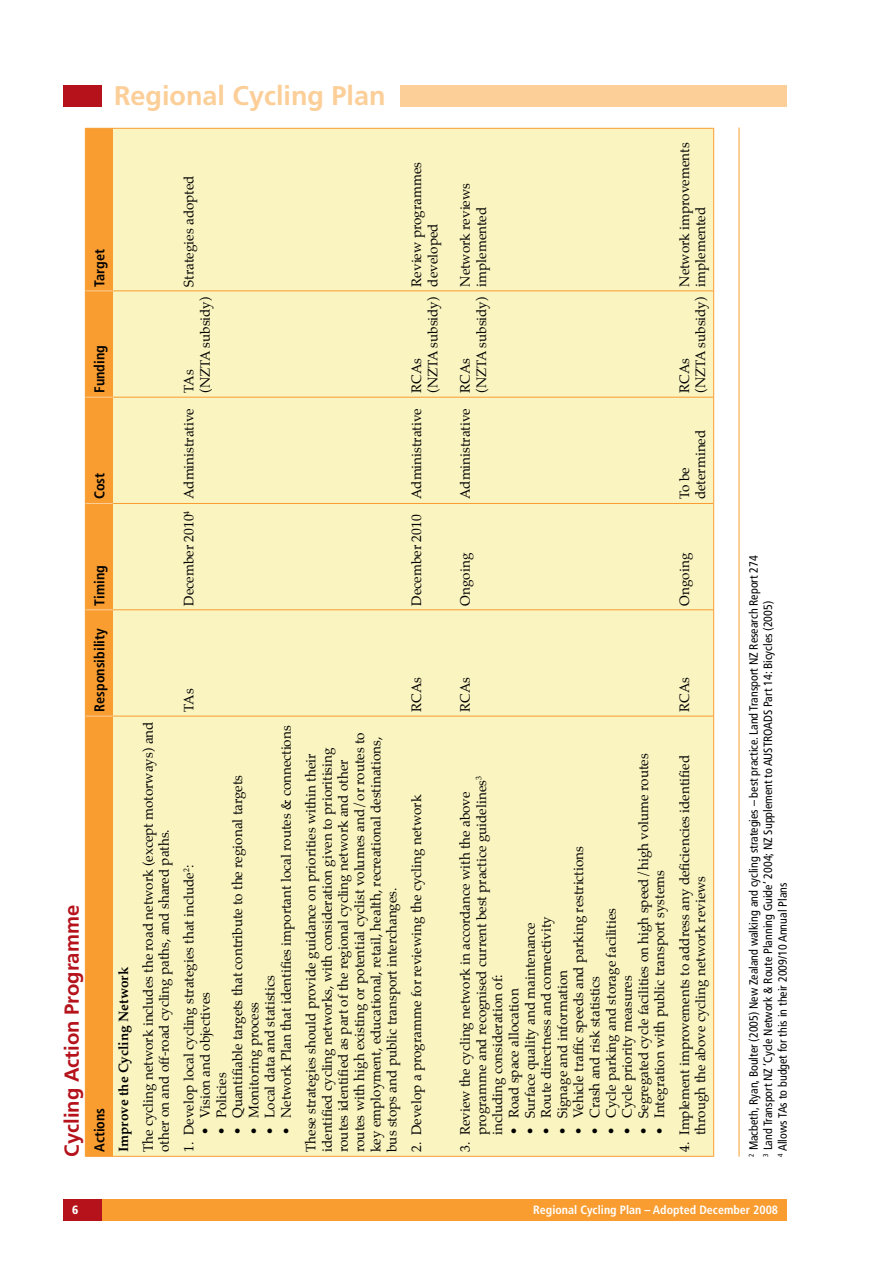
<style>
.page{position:relative;width:893px;height:1263px;background:#fff}
.page>*{position:absolute;margin:0;border:0;box-sizing:border-box;transform-origin:0 0}
.t1{font:700 27px "Frutiger";color:#fcce98}
.t2{font:700 20.25px "Frutiger";color:#b5121b}
.t3{font:700 condensed 14.25px "Frutiger";color:#000}
.t4{font:13.5px/16.2px "Palatino";color:#000}
.t5{font:700 13.5px "Palatino";color:#000}
.t6{font:condensed 12px/14.4px "Frutiger";color:#000}
.t7{font:700 condensed 12px "Frutiger";color:#fff}
.t8{font:900 condensed 12px "Frutiger";color:#fff}
.t9{font:7.8px "Palatino";color:#000}
.s1{font-size:13.5px}
</style>
<div class="page">
<div style="left:64px;top:85px;width:723px;height:21px;background:#fcce98"></div>
<div style="left:64px;top:1199px;width:723px;height:21px;background:#f99d31"></div>
<div style="left:64px;top:1199px;width:38px;height:21px;background:#b5121b"></div>
<div style="left:64px;top:85px;width:38px;height:21px;background:#b5121b"></div>
<div style="left:113px;top:129px;width:600px;height:1027px;background:#faf4c1"></div>
<hr style="left:113px;top:1156px;width:600px;height:1px;background:#f99d31">
<hr style="left:113px;top:716px;width:600px;height:1px;background:#f99d31">
<hr style="left:113px;top:609px;width:600px;height:1px;background:#f99d31">
<hr style="left:113px;top:503px;width:600px;height:1px;background:#f99d31">
<hr style="left:113px;top:397px;width:600px;height:1px;background:#f99d31">
<hr style="left:113px;top:290px;width:600px;height:1px;background:#f99d31">
<hr style="left:113px;top:128px;width:600px;height:1px;background:#f99d31">
<hr style="left:713px;top:716px;width:1px;height:441px;background:#f99d31">
<hr style="left:713px;top:610px;width:1px;height:106px;background:#f99d31">
<hr style="left:713px;top:503px;width:1px;height:107px;background:#f99d31">
<hr style="left:713px;top:397px;width:1px;height:106px;background:#f99d31">
<hr style="left:713px;top:291px;width:1px;height:106px;background:#f99d31">
<hr style="left:713px;top:128px;width:1px;height:163px;background:#f99d31">
<svg style="left:85px;top:128px;width:28px;height:1029px;background:#f99e33"></svg>
<hr style="left:739px;top:128px;width:1px;height:1029px;background:#f99d31">
<div style="left:102px;top:85px;width:298px;height:33px;background:#fff"></div>
<h1 class="t1" style="left:114px;top:80px;width:273px">Regional Cycling Plan</h1>
<p class="t3" style="left:91px;top:287px;width:39px;rotate:-90deg">Target</p>
<p class="t3" style="left:91px;top:393px;width:49px;rotate:-90deg">Funding</p>
<p class="t3" style="left:91px;top:499px;width:28px;rotate:-90deg">Cost</p>
<p class="t3" style="left:91px;top:605px;width:42px;rotate:-90deg">Timing</p>
<p class="t3" style="left:91px;top:712px;width:85px;rotate:-90deg">Responsibility</p>
<h2 class="t2" style="left:60px;top:1157px;width:253px;rotate:-90deg">Cycling Action Programme</h2>
<p class="t3" style="left:91px;top:1152px;width:46px;rotate:-90deg">Actions</p>
<p class="t5" style="left:115px;top:1152px;width:186px;rotate:-90deg">Improve the Cycling Network</p>
<p class="t4" style="left:182px;top:287px;width:113px;rotate:-90deg">Strategies adopted</p>
<p class="t4" style="left:410px;top:287px;width:126px;rotate:-90deg">Review programmes developed</p>
<p class="t4" style="left:458px;top:287px;width:105px;rotate:-90deg">Network reviews implemented</p>
<p class="t4" style="left:677px;top:287px;width:145px;rotate:-90deg">Network improvements implemented</p>
<p class="t4" style="left:182px;top:393px;width:98px;rotate:-90deg">TAs<br>(NZTA subsidy)</p>
<p class="t4" style="left:410px;top:393px;width:98px;rotate:-90deg">RCAs<br>(NZTA subsidy)</p>
<p class="t4" style="left:458px;top:393px;width:98px;rotate:-90deg">RCAs<br>(NZTA subsidy)</p>
<p class="t4" style="left:677px;top:393px;width:98px;rotate:-90deg">RCAs<br>(NZTA subsidy)</p>
<p class="t4" style="left:182px;top:499px;width:93px;rotate:-90deg">Administrative</p>
<p class="t4" style="left:410px;top:499px;width:93px;rotate:-90deg">Administrative</p>
<p class="t4" style="left:458px;top:499px;width:93px;rotate:-90deg">Administrative</p>
<p class="t4" style="left:677px;top:499px;width:71px;rotate:-90deg">To be determined</p>
<p class="t4" style="left:182px;top:605px;width:96px;rotate:-90deg">December 2010<sup>4</sup></p>
<p class="t4" style="left:410px;top:605px;width:92px;rotate:-90deg">December 2010</p>
<p class="t4" style="left:458px;top:605px;width:54px;rotate:-90deg">Ongoing</p>
<p class="t4" style="left:677px;top:605px;width:54px;rotate:-90deg">Ongoing</p>
<p class="t4" style="left:141px;top:1152px;width:432px;rotate:-90deg">The cycling network includes the road network (except motorways) and other on and off-road cycling paths, and shared paths.</p>
<p class="t4" style="left:182px;top:712px;width:25px;rotate:-90deg">TAs</p>
<p class="t4" style="left:410px;top:712px;width:36px;rotate:-90deg">RCAs</p>
<p class="t4" style="left:458px;top:712px;width:36px;rotate:-90deg">RCAs</p>
<p class="t4" style="left:677px;top:712px;width:36px;rotate:-90deg">RCAs</p>
<p class="t4" style="left:279px;top:1118px;width:394px;rotate:-90deg">Network Plan that identifies important local routes &amp; connections</p>
<p class="t4" style="left:320px;top:1152px;width:421px;rotate:-90deg">identified cycling networks, with consideration given to prioritising routes identified as part of the regional cycling network and other routes with high existing or potential cyclist volumes and/or routes to key employment, educational, retail, health, recreational destinations, bus stops and public transport interchanges.</p>
<p class="t4" style="left:275px;top:1152px;width:400px;line-height:24.8px;text-indent:17px;rotate:-90deg">•<br>These strategies should provide guidance on priorities within their</p>
<p class="t4" style="left:231px;top:1118px;width:344px;rotate:-90deg">Quantifiable targets that contribute to the regional targets</p>
<p class="t4" style="left:231px;top:1135px;width:10px;rotate:-90deg">•</p>
<p class="t9" style="left:181px;top:872px;width:9px;rotate:-90deg">2<span class="s1">:</span></p>
<p class="t4" style="left:182px;top:1135px;width:264px;rotate:-90deg">Develop local cycling strategies that include</p>
<p class="t4" style="left:182px;top:1152px;width:12px;rotate:-90deg">1.</p>
<p class="t4" style="left:263px;top:1118px;width:144px;rotate:-90deg">Local data and statistics</p>
<p class="t4" style="left:263px;top:1135px;width:10px;rotate:-90deg">•</p>
<p class="t4" style="left:198px;top:1118px;width:128px;rotate:-90deg">Vision and objectives</p>
<p class="t4" style="left:198px;top:1135px;width:10px;rotate:-90deg">•</p>
<p class="t4" style="left:247px;top:1118px;width:118px;rotate:-90deg">Monitoring process</p>
<p class="t4" style="left:247px;top:1135px;width:10px;rotate:-90deg">•</p>
<p class="t4" style="left:214px;top:1118px;width:47px;rotate:-90deg">Policies</p>
<p class="t4" style="left:214px;top:1135px;width:10px;rotate:-90deg">•</p>
<p class="t4" style="left:410px;top:1135px;width:342px;rotate:-90deg">Develop a programme for reviewing the cycling network</p>
<p class="t4" style="left:410px;top:1152px;width:12px;rotate:-90deg">2.</p>
<p class="t4" style="left:636px;top:1118px;width:366px;rotate:-90deg">Segregated cycle facilities on high speed/high volume routes</p>
<p class="t4" style="left:636px;top:1135px;width:10px;rotate:-90deg">•</p>
<p class="t4" style="left:648px;top:1135px;width:381px;line-height:24.8px;rotate:-90deg">•<br>Implement improvements to address any deficiencies identified</p>
<p class="t4" style="left:677px;top:1152px;width:12px;rotate:-90deg">4.</p>
<p class="t4" style="left:474px;top:1135px;width:360px;rotate:-90deg">programme and recognised current best practice guidelines<sup>3</sup></p>
<p class="t4" style="left:458px;top:1135px;width:345px;rotate:-90deg">Review the cycling network in accordance with the above</p>
<p class="t4" style="left:458px;top:1152px;width:12px;rotate:-90deg">3.</p>
<p class="t4" style="left:572px;top:1118px;width:273px;rotate:-90deg">Vehicle traffic speeds and parking restrictions</p>
<p class="t4" style="left:572px;top:1135px;width:10px;rotate:-90deg">•</p>
<p class="t4" style="left:653px;top:1118px;width:249px;rotate:-90deg">Integration with public transport systems</p>
<p class="t4" style="left:694px;top:1135px;width:260px;rotate:-90deg">through the above cycling network reviews</p>
<p class="t4" style="left:604px;top:1118px;width:211px;rotate:-90deg">Cycle parking and storage facilities</p>
<p class="t4" style="left:604px;top:1135px;width:10px;rotate:-90deg">•</p>
<p class="t4" style="left:539px;top:1118px;width:203px;rotate:-90deg">Route directness and connectivity</p>
<p class="t4" style="left:539px;top:1135px;width:10px;rotate:-90deg">•</p>
<p class="t4" style="left:523px;top:1118px;width:197px;rotate:-90deg">Surface quality and maintenance</p>
<p class="t4" style="left:523px;top:1135px;width:10px;rotate:-90deg">•</p>
<p class="t4" style="left:555px;top:1118px;width:149px;rotate:-90deg">Signage and information</p>
<p class="t4" style="left:555px;top:1135px;width:10px;rotate:-90deg">•</p>
<p class="t4" style="left:491px;top:1135px;width:162px;rotate:-90deg">including consideration of:</p>
<p class="t4" style="left:620px;top:1118px;width:144px;rotate:-90deg">Cycle priority measures</p>
<p class="t4" style="left:620px;top:1135px;width:10px;rotate:-90deg">•</p>
<p class="t4" style="left:588px;top:1118px;width:143px;rotate:-90deg">Crash and risk statistics</p>
<p class="t4" style="left:588px;top:1135px;width:10px;rotate:-90deg">•</p>
<p class="t4" style="left:507px;top:1118px;width:131px;rotate:-90deg">Road space allocation</p>
<p class="t4" style="left:507px;top:1135px;width:10px;rotate:-90deg">•</p>
<p class="t6" style="left:747px;top:1157px;width:603px;rotate:-90deg"><sup>2</sup> Macbeth, Ryan, Boulter (2005) New Zealand walking and cycling strategies – best practice. Land Transport NZ Research Report 274<br><sup>3</sup> Land Transport NZ ‘Cycle Network &amp; Route Planning Guide’ 2004; NZ Supplement to AUSTROADS Part 14: Bicycles (2005)<br><sup>4</sup> Allows TAs to budget for this in their 2009/10 Annual Plans</p>
<p class="t8" style="left:72px;top:1203px;width:8px">6</p>
<p class="t7" style="left:533px;top:1203px;width:246px">Regional Cycling Plan – Adopted December 2008</p>
</div>
